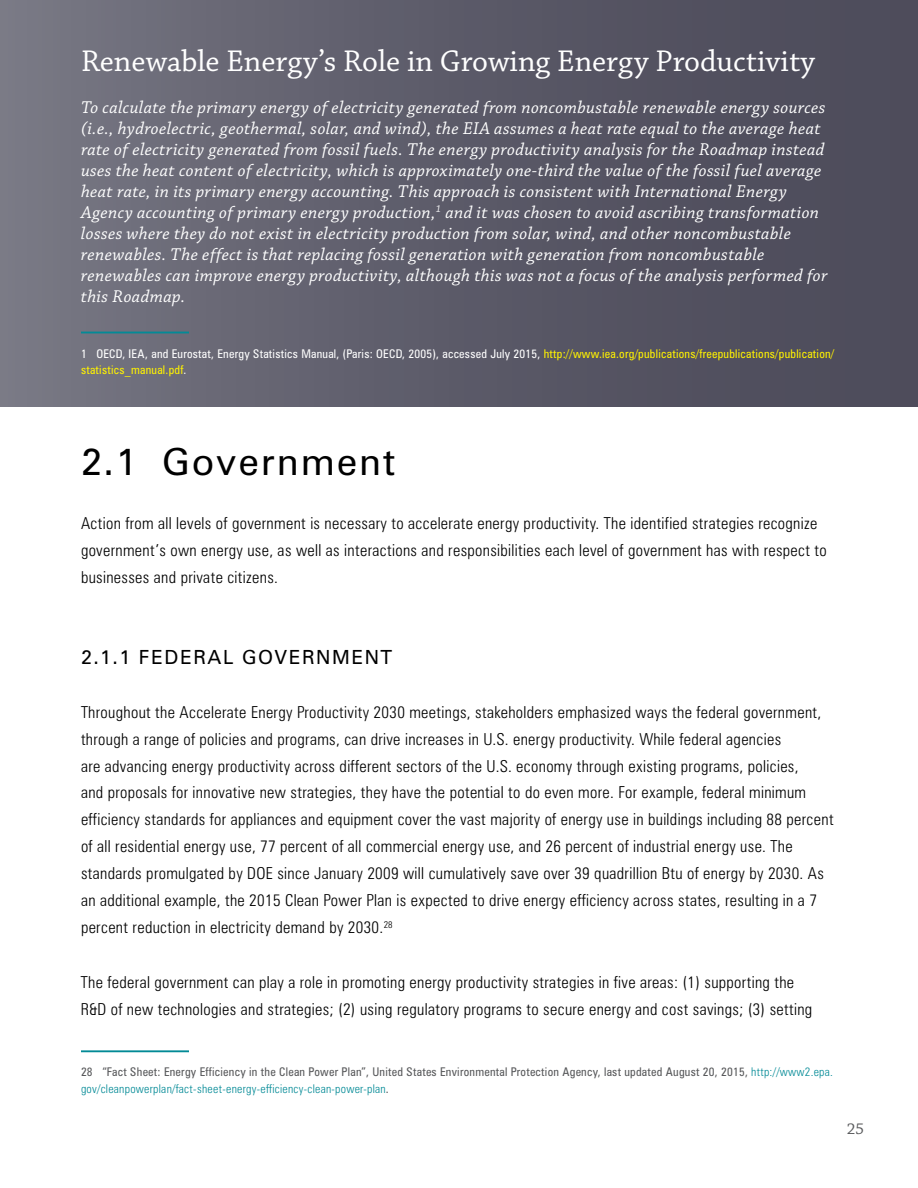
<style>
.page{position:relative;width:918px;height:1188px;background:#fff}
.page>*{position:absolute;margin:0;border:0;box-sizing:border-box;transform-origin:0 0}
.t1{font:37.5px "Zurich BT";letter-spacing:.05em;color:#000}
.t2{font:31.5px "Chaparral Pro";color:#fff}
.t3{font:19.5px "Zurich BT";letter-spacing:.08em;color:#000}
.t4{font:italic 18px/21px "Chaparral Pro";letter-spacing:.02em;color:#fff}
.t5{font:300 condensed 16.5px/27px "Zurich BT";letter-spacing:.02em;color:#000}
.t6{font:16.5px "Chaparral Pro";color:#58595b}
.t7{font:condensed 12px/16.5px "Zurich BT";letter-spacing:.02em;color:#58595b}
.t8{font:condensed 12px/16.5px "Zurich BT";letter-spacing:.02em;color:#fff200}
.s1{color:#fff}
.s2{font-weight:300;color:#038a96}
</style>
<div class="page">
<hr style="left:81px;top:1050px;width:108px;height:2px;background:#038a96">
<div style="left:0;top:0;width:918px;height:406px;background:linear-gradient(to right,#757581,#484655)"></div>
<hr style="left:81px;top:332px;width:108px;height:1px;background:#038a96">
<h2 class="t2" style="left:81px;top:44px;width:736px">Renewable Energy’s Role in Growing Energy Productivity</h2>
<p class="t4" style="left:81px;top:98px;width:748px">To calculate the primary energy of electricity generated from noncombustable renewable energy sources (i.e., hydroelectric, geothermal, solar, and wind), the EIA assumes a heat rate equal to the average heat rate of electricity generated from fossil fuels. The energy productivity analysis for the Roadmap instead uses the heat content of electricity, which is approximately one-third the value of the fossil fuel average heat rate, in its primary energy accounting. This approach is consistent with International Energy Agency accounting of primary energy production,<sup>1</sup> and it was chosen to avoid ascribing transformation losses where they do not exist in electricity production from solar, wind, and other noncombustable renewables. The effect is that replacing fossil generation with generation from noncombustable renewables can improve energy productivity, although this was not a focus of the analysis performed for this Roadmap.</p>
<p class="t8" style="left:81px;top:345px;width:755px"><span class="s1">1 OECD, IEA, and Eurostat, Energy Statistics Manual, (Paris: OECD, 2005), accessed July 2015,</span> http://www.iea.org/publications/freepublications/publication/ statistics_manual.pdf<span class="s1">.</span></p>
<h1 class="t1" style="left:81px;top:438px;width:316px">2.1 Government</h1>
<p class="t5" style="left:81px;top:509px;width:747px">Action from all levels of government is necessary to accelerate energy productivity. The identified strategies recognize government’s own energy use, as well as interactions and responsibilities each level of government has with respect to businesses and private citizens.</p>
<p class="t3" style="left:81px;top:645px;width:313px">2.1.1 FEDERAL GOVERNMENT</p>
<p class="t5" style="left:81px;top:698px;width:754px">Throughout the Accelerate Energy Productivity 2030 meetings, stakeholders emphasized ways the federal government, through a range of policies and programs, can drive increases in U.S. energy productivity. While federal agencies<br>are advancing energy productivity across different sectors of the U.S. economy through existing programs, policies,<br>and proposals for innovative new strategies, they have the potential to do even more. For example, federal minimum efficiency standards for appliances and equipment cover the vast majority of energy use in buildings including 88 percent of all residential energy use, 77 percent of all commercial energy use, and 26 percent of industrial energy use. The standards promulgated by DOE since January 2009 will cumulatively save over 39 quadrillion Btu of energy by 2030. As an additional example, the 2015 Clean Power Plan is expected to drive energy efficiency across states, resulting in a 7 percent reduction in electricity demand by 2030.<sup>28</sup></p>
<p class="t5" style="left:81px;top:968px;width:733px">The federal government can play a role in promoting energy productivity strategies in five areas: (1) supporting the<br>R&amp;D of new technologies and strategies; (2) using regulatory programs to secure energy and cost savings; (3) setting</p>
<p class="t7" style="left:81px;top:1064px;width:753px">28 “Fact Sheet: Energy Efficiency in the Clean Power Plan”, United States Environmental Protection Agency, last updated August 20, 2015, <span class="s2">http://www2.epa. gov/cleanpowerplan/fact-sheet-energy-efficiency-clean-power-plan</span>.</p>
<p class="t6" style="left:847px;top:1120px;width:19px">25</p>
</div>
